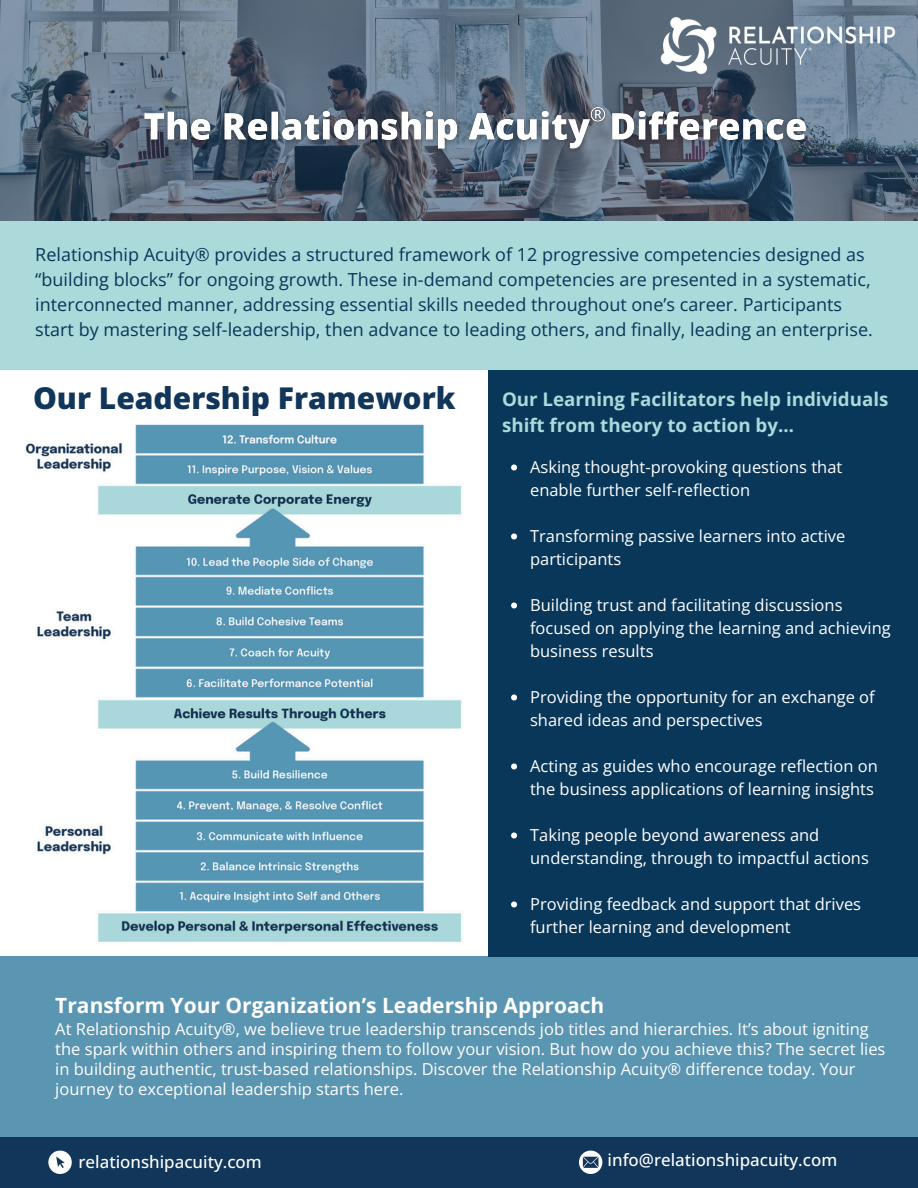
<style>
.page{position:relative;width:918px;height:1188px;background:#fff}
.page>*{position:absolute;margin:0;border:0;box-sizing:border-box;transform-origin:0 0}
.t1{font:800 30px "Open Sans";color:#12365a}
.t2{font:700 21px "Open Sans";color:#fff}
.t3{font:700 18.75px/26px "Open Sans";color:#acd9da}
.t4{font:18px/24.8px "Open Sans";color:#093759}
.t5{font:500 16.95px "Open Sans";color:#fff}
.t6{font:16.5px/23px "Open Sans";color:#fff}
</style>
<div class="page">
<svg style="left:0;top:0;width:918px;height:221px;background:#5a6b7d"></svg>
<img style="left:661px;top:12px;width:235px;height:67px">
<div style="left:0;top:1137px;width:918px;height:51px;background:#12365a"></div>
<svg style="left:48px;top:1151px;width:24px;height:23px"></svg>
<svg style="left:579px;top:1151px;width:23px;height:23px"></svg>
<img style="left:25px;top:424px;width:437px;height:518px">
<div style="left:0;top:956px;width:918px;height:181px;background:#5a95b2"></div>
<div style="left:488px;top:370px;width:430px;height:586px;background:#093759"></div>
<div style="left:0;top:221px;width:918px;height:149px;background:#acd9da"></div>
<svg style="left:511px;top:464px;width:6px;height:6px"></svg>
<svg style="left:511px;top:533px;width:6px;height:6px"></svg>
<svg style="left:511px;top:602px;width:6px;height:6px"></svg>
<svg style="left:511px;top:694px;width:6px;height:6px"></svg>
<svg style="left:511px;top:763px;width:6px;height:6px"></svg>
<svg style="left:511px;top:832px;width:6px;height:6px"></svg>
<svg style="left:511px;top:901px;width:6px;height:6px"></svg>
<img style="left:134px;top:100px;width:682px;height:61px">
<img style="left:583px;top:100px;width:29px;height:30px">
<p class="t4" style="left:35px;top:242px;width:839px">Relationship Acuity® provides a structured framework of 12 progressive competencies designed as “building blocks” for ongoing growth. These in-demand competencies are presented in a systematic, interconnected manner, addressing essential skills needed throughout one’s career. Participants start by mastering self-leadership, then advance to leading others, and finally, leading an enterprise.</p>
<h1 class="t1" style="left:33px;top:377px;width:424px">Our Leadership Framework</h1>
<p class="t3" style="left:502px;top:386px;width:388px">Our Learning Facilitators help individuals shift from theory to action by…</p>
<p class="t6" style="left:530px;top:456px;width:314px">Asking thought-provoking questions that enable further self-reflection</p>
<p class="t6" style="left:530px;top:525px;width:317px">Transforming passive learners into active participants</p>
<p class="t6" style="left:530px;top:594px;width:362px">Building trust and facilitating discussions focused on applying the learning and achieving business results</p>
<p class="t6" style="left:530px;top:686px;width:346px">Providing the opportunity for an exchange of shared ideas and perspectives</p>
<p class="t6" style="left:530px;top:755px;width:349px">Acting as guides who encourage reflection on the business applications of learning insights</p>
<p class="t6" style="left:530px;top:824px;width:340px">Taking people beyond awareness and understanding, through to impactful actions</p>
<p class="t6" style="left:530px;top:893px;width:333px">Providing feedback and support that drives further learning and development</p>
<p class="t2" style="left:55px;top:991px;width:551px">Transform Your Organization’s Leadership Approach</p>
<p class="t6" style="left:55px;top:1018px;width:832px;line-height:20.2px">At Relationship Acuity®, we believe true leadership transcends job titles and hierarchies. It’s about igniting the spark within others and inspiring them to follow your vision. But how do you achieve this? The secret lies in building authentic, trust-based relationships. Discover the Relationship Acuity® difference today. Your journey to exceptional leadership starts here.</p>
<p class="t5" style="left:79px;top:1150px;width:185px">relationshipacuity.com</p>
<p class="t5" style="left:608px;top:1148px;width:231px">info@relationshipacuity.com</p>
</div>
